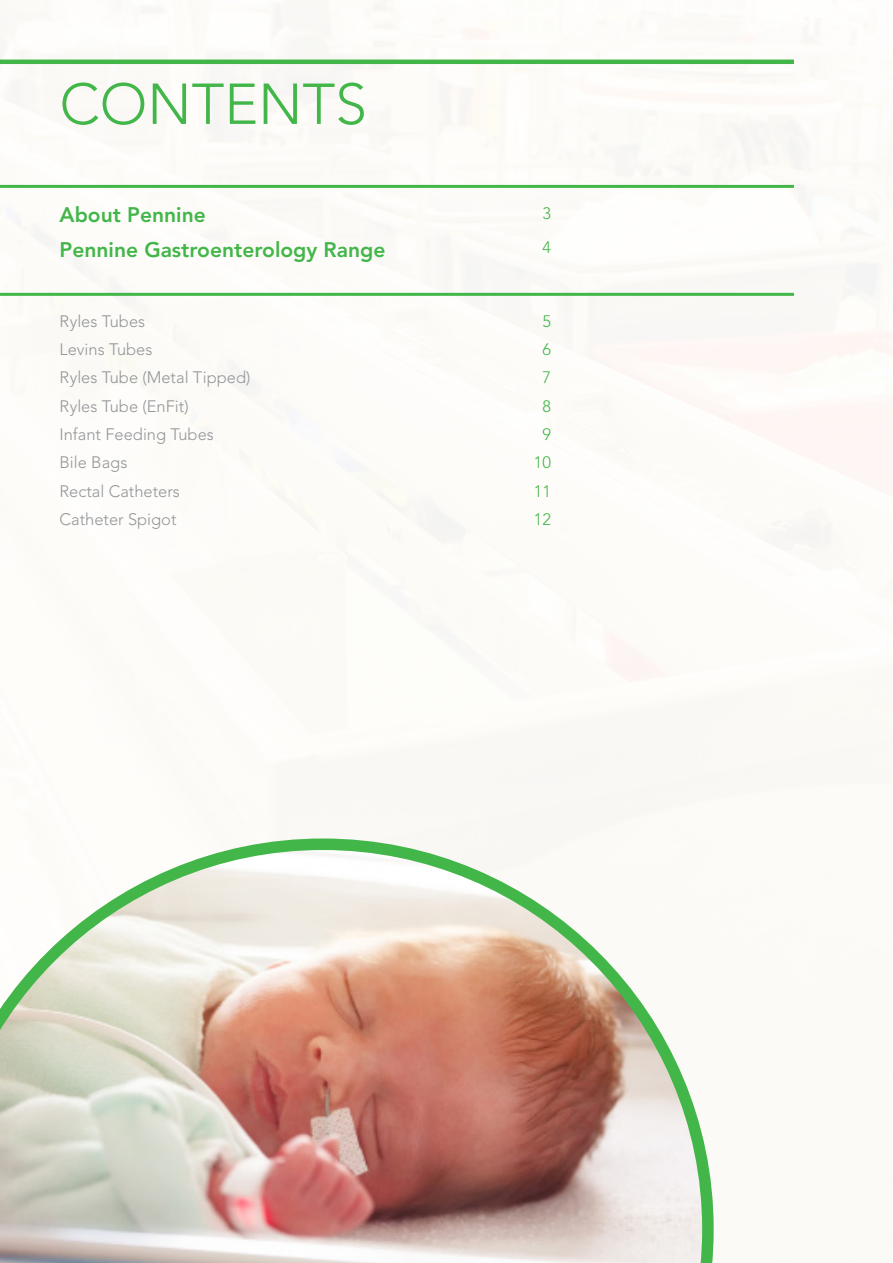
<style>
.page{position:relative;width:893px;height:1263px;background:#fff}
.page>*{position:absolute;margin:0;border:0;box-sizing:border-box;transform-origin:0 0}
.t1{font:300 57px "Avenir LT Std";color:#42b649}
.t2{font:800 21px "Avenir LT Std";color:#42b649}
.t3{font:300 16.5px "Avenir LT Std";color:#939598}
.t4{font:300 16.5px "Avenir LT Std";color:#42b649}
</style>
<div class="page">
<hr style="left:0;top:60px;width:794px;height:4px;background:#42b649">
<hr style="left:0;top:293px;width:794px;height:3px;background:#42b649">
<hr style="left:0;top:185px;width:794px;height:3px;background:#42b649">
<img style="left:0;top:838px;width:714px;height:425px">
<p class="t1" style="left:60px;top:71px;width:309px">CONTENTS</p>
<p class="t2" style="left:60px;top:203px;width:148px">About Pennine</p>
<p class="t4" style="left:542px;top:203px;width:10px">3</p>
<p class="t2" style="left:60px;top:237px;width:327px">Pennine Gastroenterology Range</p>
<p class="t4" style="left:542px;top:238px;width:10px">4</p>
<p class="t3" style="left:60px;top:311px;width:87px">Ryles Tubes</p>
<p class="t3" style="left:60px;top:340px;width:94px">Levins Tubes</p>
<p class="t3" style="left:60px;top:368px;width:192px">Ryles Tube (Metal Tipped)</p>
<p class="t3" style="left:60px;top:396px;width:131px">Ryles Tube (EnFit)</p>
<p class="t3" style="left:60px;top:425px;width:156px">Infant Feeding Tubes</p>
<p class="t3" style="left:60px;top:453px;width:69px">Bile Bags</p>
<p class="t3" style="left:60px;top:481px;width:122px">Rectal Catheters</p>
<p class="t3" style="left:60px;top:510px;width:119px">Catheter Spigot</p>
<p class="t4" style="left:542px;top:311px;width:10px">5</p>
<p class="t4" style="left:542px;top:340px;width:10px">6</p>
<p class="t4" style="left:542px;top:368px;width:10px">7</p>
<p class="t4" style="left:542px;top:396px;width:10px">8</p>
<p class="t4" style="left:542px;top:425px;width:10px">9</p>
<p class="t4" style="left:534px;top:453px;width:19px">10</p>
<p class="t4" style="left:534px;top:481px;width:19px">11</p>
<p class="t4" style="left:534px;top:510px;width:19px">12</p>
</div>
